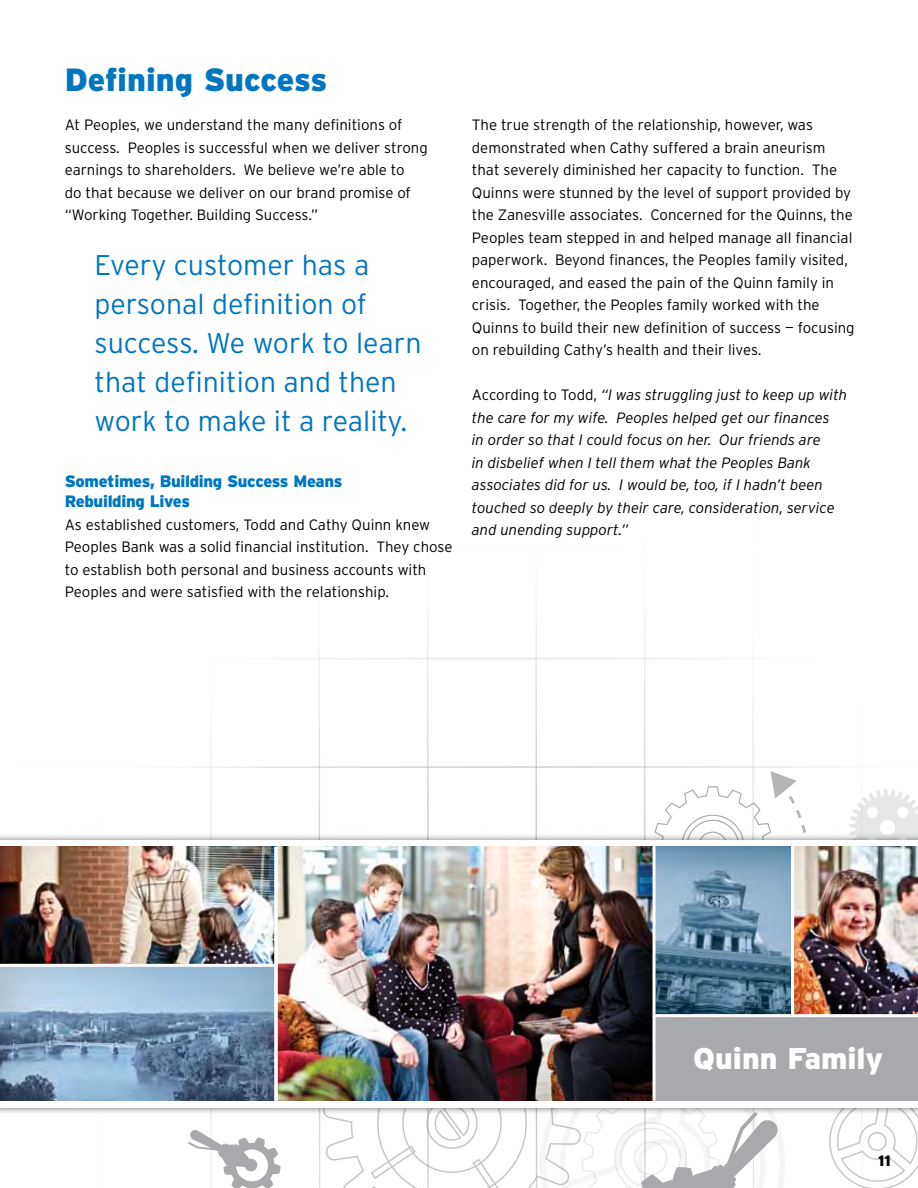
<style>
.page{position:relative;width:918px;height:1188px;background:#fff}
.page>*{position:absolute;margin:0;border:0;box-sizing:border-box;transform-origin:0 0}
.t1{font:900 32.1px "Interstate";letter-spacing:-.005em;color:#0076c0}
.t2{font:900 30px "Interstate";color:#fff}
.t3{font:300 28.5px/39px "Interstate";color:#0076c0}
.t4{font:900 16.5px/19.8px "Interstate";letter-spacing:-.02em;color:#0076c0}
.t5{font:300 15px/22.5px "Interstate";color:#000}
.t6{font:italic 300 15px/22.5px "Interstate";color:#000}
.t7{font:900 15px "Interstate";color:#000}
.s1{font-style:normal}
</style>
<div class="page">
<svg style="left:0;top:610px;width:918px;height:578px"></svg>
<img style="left:278px;top:847px;width:375px;height:253px">
<img style="left:656px;top:847px;width:135px;height:167px">
<img style="left:794px;top:847px;width:124px;height:167px">
<img style="left:0;top:847px;width:274px;height:117px">
<img style="left:0;top:967px;width:274px;height:134px">
<div style="left:654px;top:1016px;width:264px;height:84px;background:#a7a9ac"></div>
<hr style="left:653px;top:844px;width:3px;height:257px;background:#fff">
<hr style="left:274px;top:847px;width:3px;height:257px;background:#fff">
<hr style="left:653px;top:1014px;width:265px;height:3px;background:#fff">
<hr style="left:791px;top:843px;width:3px;height:173px;background:#fff">
<hr style="left:275px;top:847px;width:3px;height:254px;background:#fff">
<hr style="left:0;top:964px;width:276px;height:3px;background:#fff">
<h1 class="t1" style="left:65px;top:61px;width:264px">Defining Success</h1>
<p class="t5" style="left:65px;top:113px;width:365px">At Peoples, we understand the many definitions of success. Peoples is successful when we deliver strong earnings to shareholders. We believe we’re able to<br>do that because we deliver on our brand promise of “Working Together. Building Success.”</p>
<h3 class="t3" style="left:94px;top:245px;width:329px">Every customer has a personal definition of success. We work to learn that definition and then work to make it a reality.</h3>
<p class="t4" style="left:65px;top:471px;width:279px">Sometimes, Building Success Means<br>Rebuilding Lives</p>
<p class="t5" style="left:65px;top:513px;width:389px">As established customers, Todd and Cathy Quinn knew Peoples Bank was a solid financial institution. They chose to establish both personal and business accounts with Peoples and were satisfied with the relationship.</p>
<p class="t5" style="left:472px;top:113px;width:384px">The true strength of the relationship, however, was demonstrated when Cathy suffered a brain aneurism that severely diminished her capacity to function. The Quinns were stunned by the level of support provided by the Zanesville associates. Concerned for the Quinns, the Peoples team stepped in and helped manage all financial paperwork. Beyond finances, the Peoples family visited, encouraged, and eased the pain of the Quinn family in crisis. Together, the Peoples family worked with the Quinns to build their new definition of success — focusing on rebuilding Cathy’s health and their lives.</p>
<p class="t6" style="left:472px;top:383px;width:377px"><span class="s1">According to Todd,</span> “I was struggling just to keep up with the care for my wife. Peoples helped get our finances<br>in order so that I could focus on her. Our friends are<br>in disbelief when I tell them what the Peoples Bank associates did for us. I would be, too, if I hadn’t been touched so deeply by their care, consideration, service and unending support.”</p>
<h2 class="t2" style="left:693px;top:1041px;width:192px">Quinn Family</h2>
<p class="t7" style="left:878px;top:1152px;width:14px">11</p>
</div>
